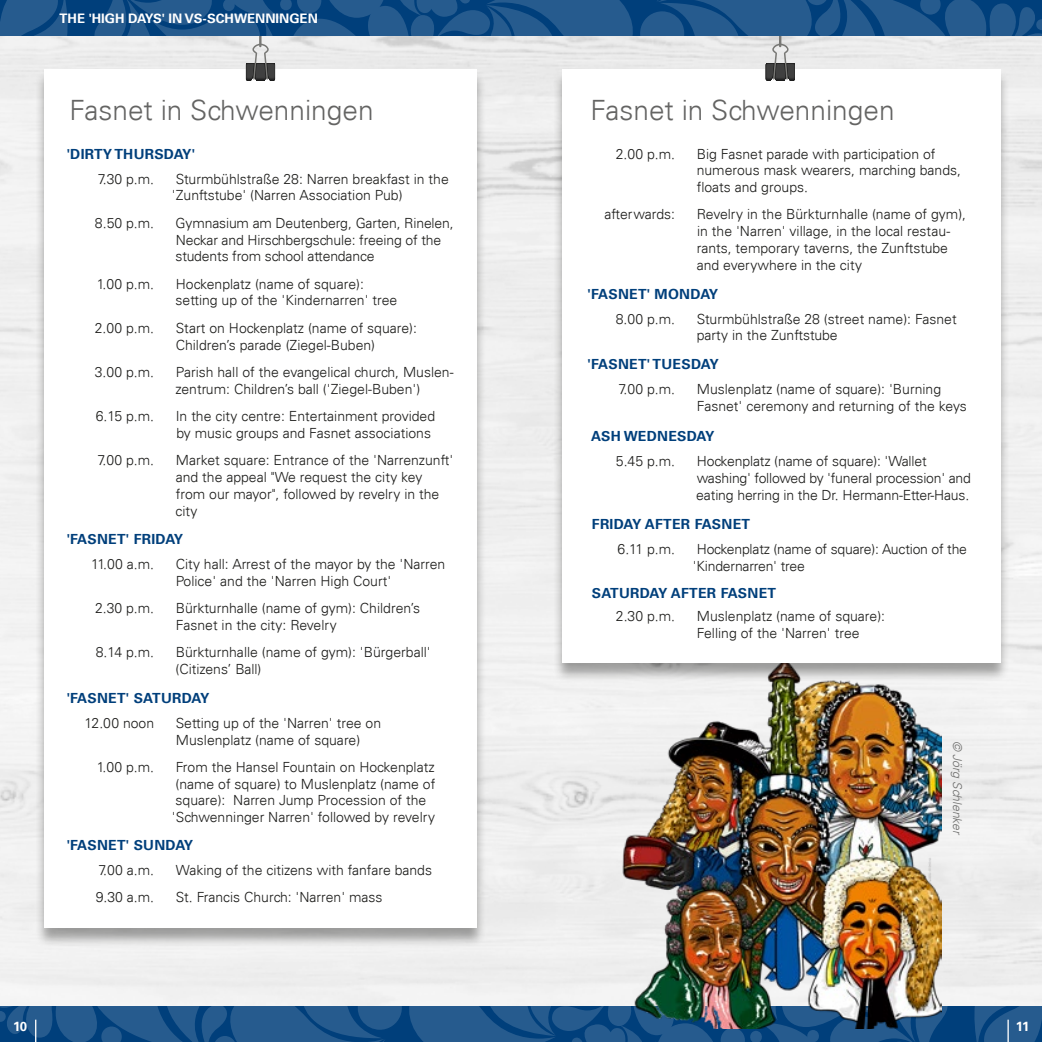
<style>
.page{position:relative;width:1042px;height:1042px;background:#fff}
.page>*{position:absolute;margin:0;border:0;box-sizing:border-box;transform-origin:0 0}
.t1{font:300 28px "Univers 45";color:#646463}
.t2{font:300 14px/16.8px "Univers 45";color:#1d1d1b}
.t3{font:700 14px "Univers 65";letter-spacing:.02em;color:#003f7b}
.t4{font:700 13.12px "Univers 65";color:#fff}
.t5{font:italic 300 12.25px "Univers 45";letter-spacing:-.005em;color:#70706f}
</style>
<div class="page">
<div style="left:0;top:35px;width:1042px;height:970px;background:#f0f0f0"></div>
<div style="left:0;top:1006px;width:1042px;height:36px;background:#003f7b"></div>
<svg style="left:974px;top:1005px;width:68px;height:37px"></svg>
<div style="left:35px;top:69px;width:451px;height:878px;background:#1d1d1b;opacity:.4"></div>
<div style="left:44px;top:69px;width:432px;height:859px;background:#fff"></div>
<img style="left:621px;top:682px;width:320px;height:323px">
<div style="left:553px;top:69px;width:457px;height:613px;background:#1d1d1b;opacity:.4"></div>
<div style="left:562px;top:69px;width:438px;height:593px;background:#fff"></div>
<div style="left:0;top:0;width:1042px;height:35px;background:#003f7b"></div>
<svg style="left:0;top:0;width:68px;height:36px;background:#1f568a"></svg>
<svg style="left:94px;top:0;width:948px;height:81px"></svg>
<svg style="left:0;top:1005px;width:948px;height:37px"></svg>
<hr style="left:1007px;top:1019px;width:2px;height:23px;background:#fff">
<p class="t4" style="left:60px;top:11px;width:260px">THE 'HIGH DAYS' IN VS-SCHWENNINGEN</p>
<h1 class="t1" style="left:69px;top:93px;width:306px">Fasnet in Schwenningen</h1>
<p class="t3" style="left:67px;top:145px;width:130px">'DIRTY THURSDAY'</p>
<p class="t2" style="left:98px;top:170px;width:58px">7.30 p.m.</p>
<p class="t2" style="left:95px;top:214px;width:61px">8.50 p.m.</p>
<p class="t2" style="left:172px;top:170px;width:278px">Sturmbühlstraße 28: Narren breakfast in the 'Zunftstube' (Narren Association Pub)</p>
<p class="t2" style="left:176px;top:214px;width:280px">Gymnasium am Deutenberg, Garten, Rinelen,<br>Neckar and Hirschbergschule: freeing of the students from school attendance</p>
<p class="t2" style="left:176px;top:275px;width:223px">Hockenplatz (name of square): setting up of the 'Kindernarren' tree</p>
<p class="t2" style="left:176px;top:319px;width:243px">Start on Hockenplatz (name of square):<br>Children’s parade (Ziegel-Buben)</p>
<p class="t2" style="left:175px;top:363px;width:280px">Parish hall of the evangelical church, Muslen&shy;zentrum: Children’s ball ('Ziegel-Buben')</p>
<p class="t2" style="left:176px;top:408px;width:261px">In the city centre: Entertainment provided by music groups and Fasnet associations</p>
<p class="t2" style="left:175px;top:452px;width:279px">Market square: Entrance of the 'Narrenzunft' and the appeal "We request the city key from our mayor", followed by revelry in the city</p>
<p class="t3" style="left:67px;top:531px;width:118px">'FASNET' FRIDAY</p>
<p class="t2" style="left:91px;top:556px;width:64px">11.00 a.m.</p>
<p class="t2" style="left:95px;top:600px;width:61px">2.30 p.m.</p>
<p class="t2" style="left:96px;top:644px;width:60px">8.14 p.m.</p>
<p class="t2" style="left:97px;top:275px;width:59px">1.00 p.m.</p>
<p class="t2" style="left:95px;top:319px;width:61px">2.00 p.m.</p>
<p class="t2" style="left:95px;top:363px;width:61px">3.00 p.m.</p>
<p class="t2" style="left:96px;top:408px;width:60px">6.15 p.m.</p>
<p class="t2" style="left:98px;top:452px;width:58px">7.00 p.m.</p>
<p class="t2" style="left:176px;top:556px;width:271px">City hall: Arrest of the mayor by the 'Narren<br>Police' and the 'Narren High Court'</p>
<p class="t2" style="left:176px;top:600px;width:246px">Bürkturnhalle (name of gym): Children’s<br>Fasnet in the city: Revelry</p>
<p class="t2" style="left:175px;top:644px;width:257px">Bürkturnhalle (name of gym): 'Bürgerball' (Citizens’ Ball)</p>
<p class="t3" style="left:67px;top:689px;width:144px">'FASNET' SATURDAY</p>
<p class="t2" style="left:84px;top:714px;width:71px">12.00 noon</p>
<p class="t2" style="left:97px;top:758px;width:59px">1.00 p.m.</p>
<p class="t2" style="left:176px;top:714px;width:207px">Setting up of the 'Narren' tree on<br>Muslenplatz (name of square)</p>
<p class="t2" style="left:172px;top:758px;width:265px">From the Hansel Fountain on Hockenplatz (name of square) to Muslenplatz (name of square): Narren Jump Procession of the 'Schwenninger Narren' followed by revelry</p>
<p class="t3" style="left:67px;top:836px;width:128px">'FASNET' SUNDAY</p>
<p class="t2" style="left:96px;top:856px;width:60px;line-height:27.3px">7.00 a.m.<br>9.30 a.m.</p>
<p class="t2" style="left:176px;top:856px;width:258px;line-height:27.3px">Waking of the citizens with fanfare bands<br>St. Francis Church: 'Narren' mass</p>
<h1 class="t1" style="left:590px;top:93px;width:306px">Fasnet in Schwenningen</h1>
<p class="t2" style="left:697px;top:145px;width:266px">Big Fasnet parade with participation of numerous mask wearers, marching bands, floats and groups.</p>
<p class="t2" style="left:697px;top:206px;width:271px">Revelry in the Bürkturnhalle (name of gym), in the 'Narren' village, in the local restau&shy;rants, temporary taverns, the Zunftstube and everywhere in the city</p>
<p class="t3" style="left:588px;top:285px;width:132px">'FASNET' MONDAY</p>
<p class="t2" style="left:616px;top:310px;width:61px">8.00 p.m.</p>
<p class="t2" style="left:697px;top:310px;width:261px">Sturmbühlstraße 28 (street name): Fasnet party in the Zunftstube</p>
<p class="t3" style="left:588px;top:356px;width:132px">'FASNET' TUESDAY</p>
<p class="t2" style="left:618px;top:380px;width:58px">7.00 p.m.</p>
<p class="t2" style="left:697px;top:380px;width:271px">Muslenplatz (name of square): 'Burning<br>Fasnet' ceremony and returning of the keys</p>
<p class="t3" style="left:591px;top:428px;width:125px">ASH WEDNESDAY</p>
<p class="t2" style="left:616px;top:453px;width:61px">5.45 p.m.</p>
<p class="t2" style="left:696px;top:453px;width:276px">Hockenplatz (name of square): 'Wallet washing' followed by 'funeral procession' and eating herring in the Dr. Hermann-Etter-Haus.</p>
<p class="t3" style="left:592px;top:515px;width:160px">FRIDAY AFTER FASNET</p>
<p class="t2" style="left:617px;top:540px;width:59px">6.11 p.m.</p>
<p class="t2" style="left:693px;top:540px;width:276px">Hockenplatz (name of square): Auction of the 'Kindernarren' tree</p>
<p class="t3" style="left:592px;top:585px;width:186px">SATURDAY AFTER FASNET</p>
<p class="t2" style="left:616px;top:607px;width:61px">2.30 p.m.</p>
<p class="t2" style="left:697px;top:607px;width:190px">Muslenplatz (name of square):<br>Felling of the 'Narren' tree</p>
<p class="t2" style="left:616px;top:145px;width:61px">2.00 p.m.</p>
<p class="t2" style="left:604px;top:206px;width:72px">afterwards:</p>
<p class="t5" style="left:965px;top:741px;width:96px;rotate:90deg">© Jörg Schlenker</p>
<p class="t4" style="left:13px;top:1018px;width:15px">10</p>
<p class="t4" style="left:1016px;top:1018px;width:15px">11</p>
</div>
